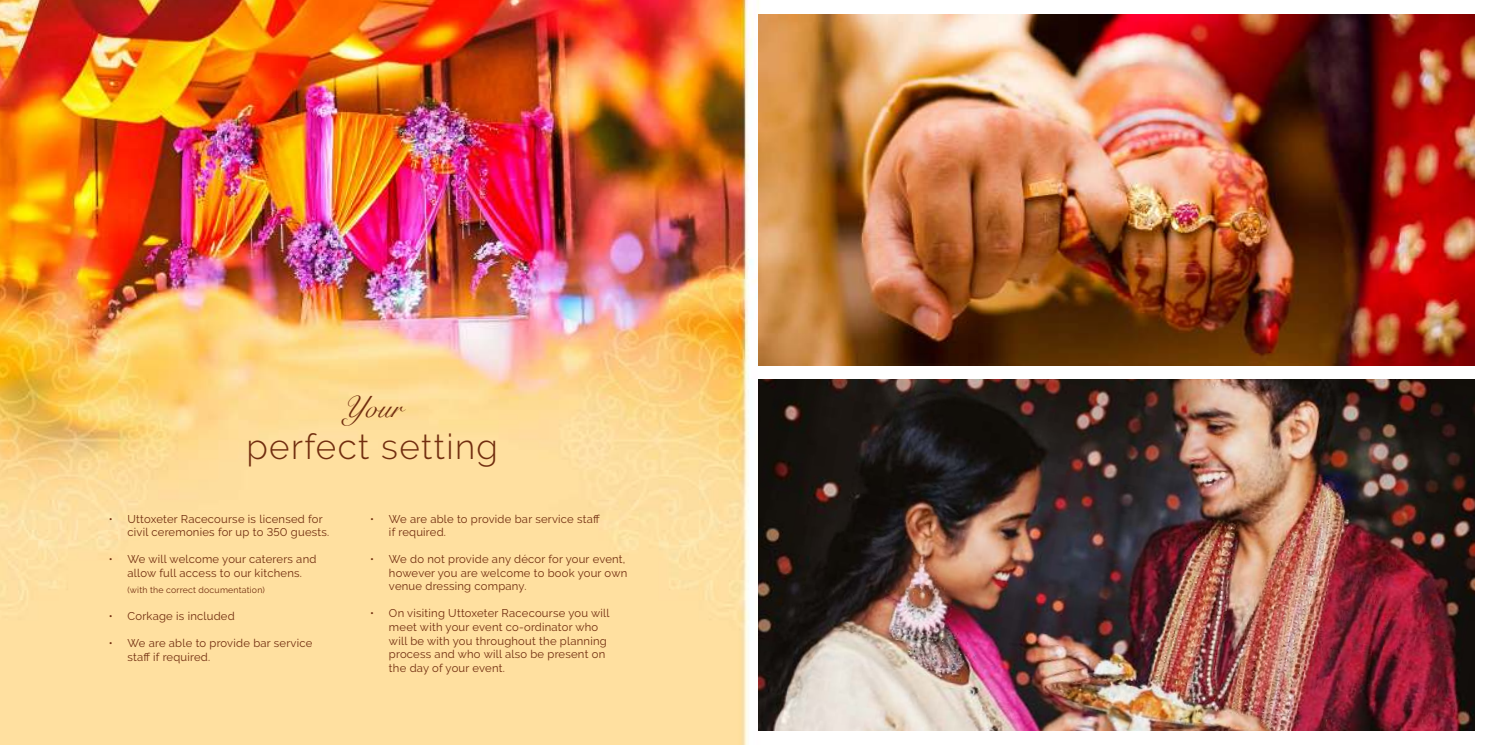
<style>
.page{position:relative;width:1489px;height:745px;background:#fff}
.page>*{position:absolute;margin:0;border:0;box-sizing:border-box;transform-origin:0 0}
.t1{font:300 35px "Raleway";letter-spacing:.04em;color:#712d0f}
.t2{font:30px "Snell Roundhand";color:#712d0f}
.t3{font:11.25px/13.5px "Raleway";letter-spacing:.02em;color:#712d0f}
.t4{font:8.75px "Raleway";letter-spacing:.02em;color:#712d0f}
</style>
<div class="page">
<img style="left:0;top:0;width:1475px;height:744px">
<img style="left:758px;top:14px;width:716px;height:351px">
<img style="left:758px;top:379px;width:716px;height:351px">
<h2 class="t2" style="left:342px;top:394px;width:61px">Your</h2>
<h1 class="t1" style="left:246px;top:432px;width:253px">perfect setting</h1>
<p class="t3" style="left:127px;top:513px;width:203px;text-indent:-19px">• Uttoxeter Racecourse is licensed for civil ceremonies for up to 350 guests.</p>
<p class="t3" style="left:109px;top:552px;width:209px;text-align:center">• We will welcome your caterers and allow full access to our kitchens.</p>
<p class="t4" style="left:127px;top:584px;width:139px">(with the correct documentation)</p>
<p class="t3" style="left:109px;top:610px;width:127px">• Corkage is included</p>
<p class="t3" style="left:127px;top:637px;width:186px;text-indent:-19px">• We are able to provide bar service staff if required.</p>
<p class="t3" style="left:389px;top:511px;width:212px;text-indent:-19px">• We are able to provide bar service staff if required.</p>
<p class="t3" style="left:389px;top:553px;width:240px;text-indent:-19px">• We do not provide any décor for your event, however you are welcome to book your own venue dressing company.</p>
<p class="t3" style="left:389px;top:607px;width:222px;text-indent:-19px">• On visiting Uttoxeter Racecourse you will meet with your event co-ordinator who will be with you throughout the planning process and who will also be present on the day of your event.</p>
</div>
